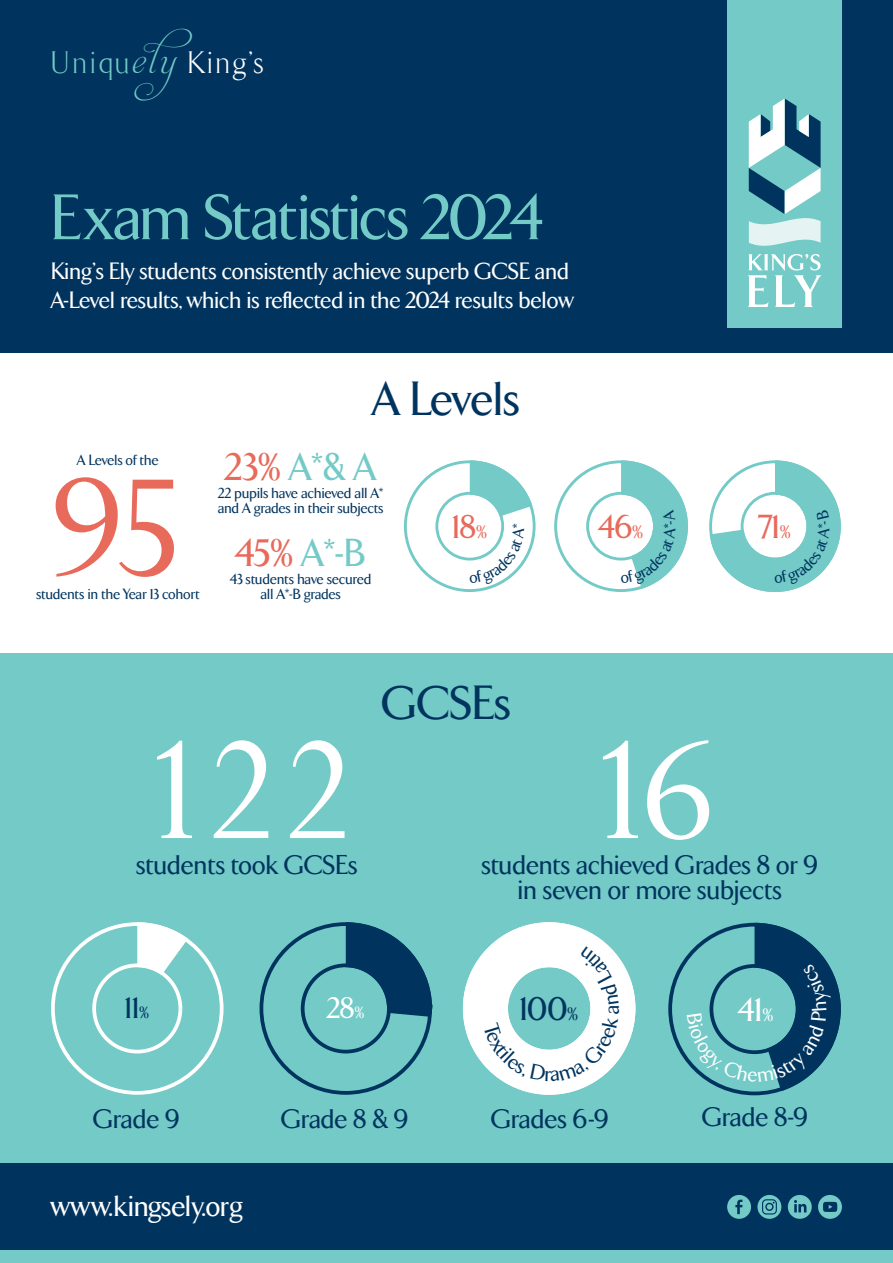
<style>
.page{position:relative;width:893px;height:1263px;background:#fff}
.page>*{position:absolute;margin:0;border:0;box-sizing:border-box;transform-origin:0 0}
.t1{font:166.5px "Perpetua";color:#fff}
.t2{font:166.5px "Perpetua";color:#e76a5b}
.t3{font:500 65.85px "TF Arrow";letter-spacing:-.02em;color:#73cac7}
.t4{font:500 48.6px "TF Arrow";color:#00345e}
.t5{font:500 39.6px "TF Arrow";color:#73cac7}
.t6{font:500 33.75px "TF Arrow";color:#e76a5b}
.t7{font:500 33.75px "TF Arrow";color:#00345e}
.t8{font:500 33.75px "TF Arrow";color:#fff}
.t9{font:300 31.5px "TF Arrow";letter-spacing:.1em;color:#fff}
.t10{font:500 30.6px "TF Arrow";color:#00345e}
.t11{font:500 30.6px "TF Arrow";color:#fff}
.t12{font:500 30px "TF Arrow";letter-spacing:.005em;color:#fff}
.t13{font:500 27.6px "TF Arrow";color:#00345e}
.t14{font:500 24px/28.8px "TF Arrow";color:#fff}
.t15{font:500 15px/15.3px "TF Arrow";color:#00345e}
.s1{color:#73cac7}
.s2{font-family:"Aphrodite Slim Stylistic";font-weight:400;color:#73cac7}
.s3{color:#e76a5b}
.s4{font-size:18.75px}
.s5{font-size:16.95px}
</style>
<div class="page">
<div style="left:0;top:653px;width:893px;height:510px;background:#73cac7"></div>
<div style="left:0;top:1163px;width:893px;height:87px;background:#00345e"></div>
<div style="left:0;top:0;width:893px;height:353px;background:#00345e"></div>
<div style="left:0;top:1250px;width:893px;height:13px;background:#73cac7"></div>
<div style="left:727px;top:0;width:115px;height:327px;background:#73cac7"></div>
<svg style="left:748px;top:98px;width:74px;height:209px"></svg>
<svg style="left:51px;top:922px;width:173px;height:173px"></svg>
<svg style="left:818px;top:1195px;width:24px;height:24px"></svg>
<svg style="left:727px;top:1195px;width:24px;height:24px"></svg>
<svg style="left:788px;top:1195px;width:24px;height:24px"></svg>
<svg style="left:757px;top:1195px;width:24px;height:24px"></svg>
<svg style="left:260px;top:922px;width:173px;height:173px"></svg>
<svg style="left:404px;top:460px;width:132px;height:132px"></svg>
<svg style="left:709px;top:460px;width:132px;height:132px"></svg>
<svg style="left:554px;top:460px;width:134px;height:132px"></svg>
<svg style="left:463px;top:922px;width:172px;height:173px"></svg>
<svg style="left:668px;top:923px;width:173px;height:172px"></svg>
<h3 class="t9" style="left:51px;top:46px;width:214px"><span class="s1">Uniqu</span><span class="s2">ely</span>King’s</h3>
<h2 class="t3" style="left:51px;top:184px;width:494px">Exam Statistics 2024</h2>
<h3 class="t14" style="left:51px;top:257px;width:524px">King’s Ely students consistently achieve superb GCSE and<br>A-Level results, which is reflected in the 2024 results below</h3>
<p class="t15" style="left:77px;top:452px;width:83px">A Levels of the</p>
<h1 class="t2" style="left:48px;top:422px;width:141px">95</h1>
<p class="t15" style="left:36px;top:587px;width:165px">students in the Year 13 cohort</p>
<h3 class="t4" style="left:373px;top:374px;width:149px">A Levels</h3>
<h3 class="t5" style="left:225px;top:447px;width:153px"><span class="s3">23%</span> A*&amp; A</h3>
<p class="t15" style="left:218px;top:486px;width:167px">22 pupils have achieved all A* and A grades in their subjects</p>
<h3 class="t5" style="left:236px;top:533px;width:132px"><span class="s3">45%</span> A*-B</h3>
<p class="t15" style="left:230px;top:572px;width:143px;text-align:center">43 students have secured all A*-B grades</p>
<h3 class="t6" style="left:452px;top:509px;width:36px">18<span class="s4">%</span></h3>
<h3 class="t6" style="left:599px;top:509px;width:46px">46<span class="s4">%</span></h3>
<h3 class="t6" style="left:759px;top:509px;width:33px">71<span class="s4">%</span></h3>
<h3 class="t4" style="left:382px;top:678px;width:131px">GCSEs</h3>
<h1 class="t1" style="left:138px;top:685px;width:220px">122</h1>
<h3 class="t13" style="left:136px;top:851px;width:223px">students took GCSEs</h3>
<h1 class="t1" style="left:584px;top:685px;width:134px">16</h1>
<h3 class="t13" style="left:518px;top:875px;width:266px">in seven or more subjects</h3>
<h3 class="t13" style="left:482px;top:851px;width:338px">students achieved Grades 8 or 9</h3>
<h3 class="t10" style="left:125px;top:992px;width:25px">11<span class="s5">%</span></h3>
<h3 class="t11" style="left:327px;top:993px;width:39px">28<span class="s5">%</span></h3>
<h3 class="t7" style="left:520px;top:992px;width:60px">100<span class="s4">%</span></h3>
<h3 class="t13" style="left:93px;top:1104px;width:88px">Grade 9</h3>
<h3 class="t13" style="left:281px;top:1104px;width:129px">Grade 8 &amp; 9</h3>
<h3 class="t13" style="left:491px;top:1104px;width:119px">Grades 6-9</h3>
<h3 class="t12" style="left:51px;top:1190px;width:193px">www.kingsely.org</h3>
<h3 class="t8" style="left:738px;top:992px;width:36px">41<span class="s4">%</span></h3>
<h3 class="t13" style="left:702px;top:1103px;width:107px">Grade 8-9</h3>
</div>
